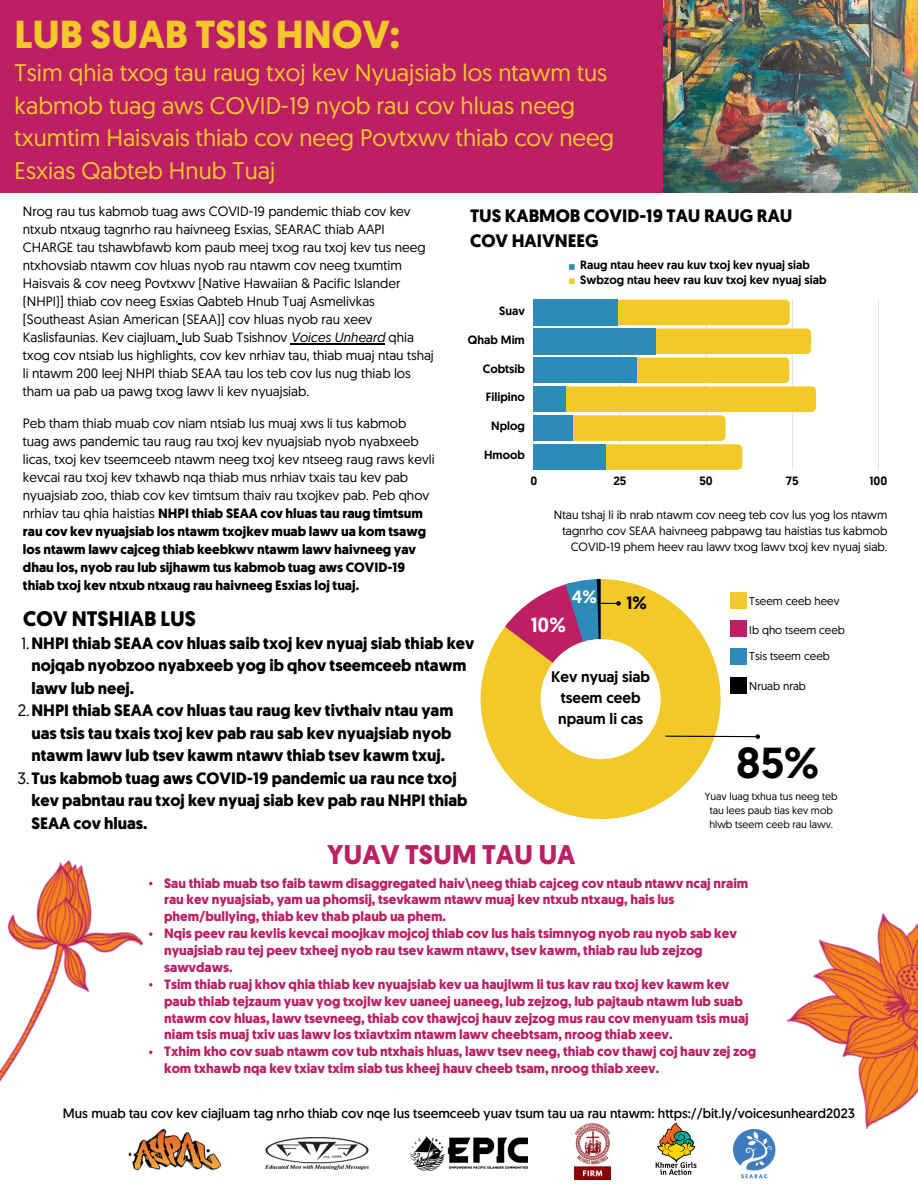
<style>
.page{position:relative;width:918px;height:1188px;background:#fff}
.page>*{position:absolute;margin:0;border:0;box-sizing:border-box;transform-origin:0 0}
.t1{font:500 43.35px "Geomanist";color:#000}
.t2{font:700 39px "Geomanist";color:#f3c92a}
.t3{font:700 27px "Geomanist";color:#bc1f64}
.t4{font:24px/32.7px "Geomanist";color:#f3c92a}
.t5{font:700 21px "Geomanist";color:#000}
.t6{font:500 20.4px "Geomanist";color:#fff}
.t7{font:700 18px/24.8px "Geomanist";color:#000}
.t8{font:500 17.85px "Geomanist";color:#fff}
.t9{font:500 17.85px "Geomanist";color:#000}
.t10{font:700 16.5px/22.5px "Geomanist";color:#000}
.t11{font:500 15.3px/21px "Geomanist";color:#000;text-align:center}
.t12{font:13.5px/18px "Geomanist";color:#000}
.t13{font:700 13.5px/16.8px "Geomanist";color:#bc1f64}
.t14{font:13.5px "Geomanist";color:#000}
.t15{font:12px/16px "Geomanist";color:#000;text-align:right}
.t16{font:500 12px "Geomanist";color:#000}
.t17{font:11.4px "Geomanist";color:#000}
.t18{font:10.5px/14px "Geomanist";color:#000;text-align:center}
.s1{font-style:italic}
.s2{font-weight:700}
.s3{font-weight:400}
</style>
<div class="page">
<div style="left:0;top:0;width:918px;height:193px;background:#bc1f64"></div>
<img style="left:787px;top:913px;width:131px;height:216px">
<img style="left:128px;top:1128px;width:94px;height:43px">
<img style="left:265px;top:1138px;width:104px;height:31px">
<img style="left:410px;top:1137px;width:117px;height:33px">
<img style="left:575px;top:1123px;width:36px;height:57px">
<img style="left:733px;top:1129px;width:42px;height:50px">
<img style="left:655px;top:1122px;width:42px;height:53px">
<img style="left:663px;top:0;width:255px;height:193px">
<svg style="left:569px;top:264px;width:6px;height:6px"></svg>
<svg style="left:569px;top:279px;width:6px;height:5px"></svg>
<svg style="left:534px;top:300px;width:282px;height:170px"></svg>
<div style="left:534px;top:300px;width:83px;height:25px;background:#2d8bba"></div>
<div style="left:534px;top:329px;width:122px;height:25px;background:#2d8bba"></div>
<div style="left:534px;top:357px;width:102px;height:26px;background:#2d8bba"></div>
<div style="left:534px;top:386px;width:31px;height:26px;background:#2d8bba"></div>
<div style="left:534px;top:415px;width:38px;height:26px;background:#2d8bba"></div>
<div style="left:534px;top:444px;width:72px;height:26px;background:#2d8bba"></div>
<svg style="left:481px;top:581px;width:240px;height:238px;fill:#f3c92a"></svg>
<svg style="left:505px;top:579px;width:116px;height:84px"></svg>
<svg style="left:665px;top:734px;width:95px;height:5px"></svg>
<img style="left:0;top:860px;width:155px;height:290px">
<div style="left:730px;top:592px;width:17px;height:17px;background:#f3c92a"></div>
<div style="left:730px;top:620px;width:17px;height:17px;background:#bc1f64"></div>
<div style="left:730px;top:649px;width:17px;height:16px;background:#2d8bba"></div>
<div style="left:730px;top:677px;width:17px;height:17px;background:#000"></div>
<hr style="left:291px;top:343px;width:94px;height:1px;background:#000">
<svg style="left:149px;top:983px;width:3px;height:4px"></svg>
<p class="t2" style="left:15px;top:19px;width:387px">LUB SUAB TSIS HNOV:</p>
<p class="t4" style="left:15px;top:59px;width:601px">Tsim qhia txog tau raug txoj kev Nyuajsiab los ntawm tus kabmob tuag aws COVID-19 nyob rau cov hluas neeg txumtim Haisvais thiab cov neeg Povtxwv thiab cov neeg Esxias Qabteb Hnub Tuaj</p>
<p class="t12" style="left:23px;top:204px;width:412px">Nrog rau tus kabmob tuag aws COVID-19 pandemic thiab cov kev ntxub ntxaug tagnrho rau haivneeg Esxias, SEARAC thiab AAPI CHARGE tau tshawbfawb kom paub meej txog rau txoj kev tus neeg ntxhovsiab ntawm cov hluas nyob rau ntawm cov neeg txumtim Haisvais &amp; cov neeg Povtxwv [Native Hawaiian &amp; Pacific Islander (NHPI)] thiab cov neeg Esxias Qabteb Hnub Tuaj Asmelivkas [Southeast Asian American (SEAA)] cov hluas nyob rau xeev Kaslisfaunias. Kev ciajluam, lub Suab Tsishnov <span class="s1">Voices Unheard</span> qhia txog cov ntsiab lus highlights, cov kev nrhiav tau, thiab muaj ntau tshaj li ntawm 200 leej NHPI thiab SEAA tau los teb cov lus nug thiab los tham ua pab ua pawg txog lawv li kev nyuajsiab.</p>
<p class="t12" style="left:23px;top:415px;width:413px">Peb tham thiab muab cov niam ntsiab lus muaj xws li tus kabmob tuag aws pandemic tau raug rau txoj kev nyuajsiab nyob nyabxeeb licas, txoj kev tseemceeb ntawm neeg txoj kev ntseeg raug raws kevli kevcai rau txoj kev txhawb nqa thiab mus nrhiav txais tau kev pab nyuajsiab zoo, thiab cov kev timtsum thaiv rau txojkev pab. Peb qhov nrhiav tau qhia haistias <span class="s2">NHPI thiab SEAA cov hluas tau raug timtsum rau cov kev nyuajsiab los ntawm txojkev muab lawv ua kom tsawg los ntawm lawv cajceg thiab keebkwv ntawm lawv haivneeg yav dhau los, nyob rau lub sijhawm tus kabmob tuag aws COVID-19 thiab txoj kev ntxub ntxaug rau haivneeg Esxias loj tuaj.</span></p>
<p class="t5" style="left:23px;top:611px;width:174px">COV NTSHIAB LUS</p>
<p class="t10" style="left:31px;top:633px;width:444px;text-indent:-10px"><span class="s3">1.</span>NHPI thiab SEAA cov hluas saib txoj kev nyuaj siab thiab kev nojqab nyobzoo nyabxeeb yog ib qhov tseemceeb ntawm lawv lub neej.</p>
<p class="t10" style="left:31px;top:701px;width:424px;text-align:justify;text-indent:-14px"><span class="s3">2.</span>NHPI thiab SEAA cov hluas tau raug kev tivthaiv ntau yam uas tsis tau txais txoj kev pab rau sab kev nyuajsiab nyob ntawm lawv lub tsev kawm ntawv thiab tsev kawm txuj.</p>
<p class="t10" style="left:31px;top:768px;width:438px;text-indent:-14px"><span class="s3">3.</span>Tus kabmob tuag aws COVID-19 pandemic ua rau nce txoj kev pabntau rau txoj kev nyuaj siab kev pab rau NHPI thiab<br>SEAA cov hluas.</p>
<p class="t7" style="left:470px;top:205px;width:324px">TUS KABMOB COVID-19 TAU RAUG RAU<br>COV HAIVNEEG</p>
<p class="t16" style="left:580px;top:260px;width:231px">Raug ntau heev rau kuv txoj kev nyuaj siab</p>
<p class="t16" style="left:580px;top:275px;width:248px">Swbzog ntau heev rau kuv txoj kev nyuaj siab</p>
<p class="t16" style="left:499px;top:306px;width:27px">Suav</p>
<p class="t16" style="left:468px;top:335px;width:58px">Qhab Mim</p>
<p class="t16" style="left:483px;top:364px;width:44px">Cobtsib</p>
<p class="t16" style="left:486px;top:392px;width:41px">Filipino</p>
<p class="t16" style="left:491px;top:421px;width:35px">Nplog</p>
<p class="t16" style="left:484px;top:450px;width:42px">Hmoob</p>
<p class="t16" style="left:530px;top:476px;width:8px">0</p>
<p class="t16" style="left:613px;top:476px;width:14px">25</p>
<p class="t16" style="left:699px;top:476px;width:15px">50</p>
<p class="t16" style="left:786px;top:476px;width:14px">75</p>
<p class="t16" style="left:869px;top:476px;width:19px">100</p>
<p class="t15" style="left:554px;top:508px;width:335px">Ntau tshaj li ib nrab ntawm cov neeg teb cov lus yog los ntawm tagnrho cov SEAA haivneeg pabpawg tau haistias tus kabmob<br>COVID-19 phem heev rau lawv txog lawv txoj kev nyuaj siab.</p>
<p class="t8" style="left:572px;top:589px;width:26px">4%</p>
<p class="t9" style="left:627px;top:596px;width:22px">1%</p>
<p class="t17" style="left:749px;top:597px;width:92px">Tseem ceeb heev</p>
<p class="t17" style="left:749px;top:625px;width:97px">Ib qho tseem ceeb</p>
<p class="t17" style="left:749px;top:652px;width:82px">Tsis tseem ceeb</p>
<p class="t17" style="left:749px;top:681px;width:58px">Nruab nrab</p>
<p class="t6" style="left:531px;top:617px;width:37px">10%</p>
<p class="t11" style="left:551px;top:668px;width:100px">Kev nyuaj siab tseem ceeb npaum li cas</p>
<p class="t1" style="left:736px;top:746px;width:84px">85%</p>
<p class="t18" style="left:705px;top:791px;width:134px">Yuav luag txhua tus neeg teb tau lees paub tias kev mob hlwb tseem ceeb rau lawv.</p>
<p class="t3" style="left:327px;top:844px;width:250px">YUAV TSUM TAU UA</p>
<p class="t13" style="left:164px;top:876px;width:586px">Sau thiab muab tso faib tawm disaggregated haiv\neeg thiab cajceg cov ntaub ntawv ncaj nraim rau kev nyuajsiab, yam ua phomsij, tsevkawm ntawv muaj kev ntxub ntxaug, hais lus phem/bullying, thiab kev thab plaub ua phem.</p>
<p class="t13" style="left:164px;top:926px;width:574px">Nqis peev rau kevlis kevcai moojkav mojcoj thiab cov lus hais tsimnyog nyob rau nyob sab kev nyuajsiab rau tej peev txheej nyob rau tsev kawm ntawv, tsev kawm, thiab rau lub zejzog sawvdaws.</p>
<p class="t13" style="left:164px;top:977px;width:586px">Tsim thiab ruaj khov qhia thiab kev nyuajsiab kev ua haujlwm li tus kav rau txoj kev kawm kev paub thiab tejzaum yuav yog txojlw kev uaneej uaneeg, lub zejzog, lub pajtaub ntawm lub suab ntawm cov hluas, lawv tsevneeg, thiab cov thawjcoj hauv zejzog mus rau cov menyuam tsis muaj niam tsis muaj txiv uas lawv los txiavtxim ntawm lawv cheebtsam, nroog thiab xeev.</p>
<p class="t13" style="left:164px;top:1044px;width:593px">Txhim kho cov suab ntawm cov tub ntxhais hluas, lawv tsev neeg, thiab cov thawj coj hauv zej zog kom txhawb nqa kev txiav txim siab tus kheej hauv cheeb tsam, nroog thiab xeev.</p>
<p class="t14" style="left:63px;top:1108px;width:794px">Mus muab tau cov kev ciajluam tag nrho thiab cov nqe lus tseemceeb yuav tsum tau ua rau ntawm: https://bit.ly/voicesunheard2023</p>
</div>
